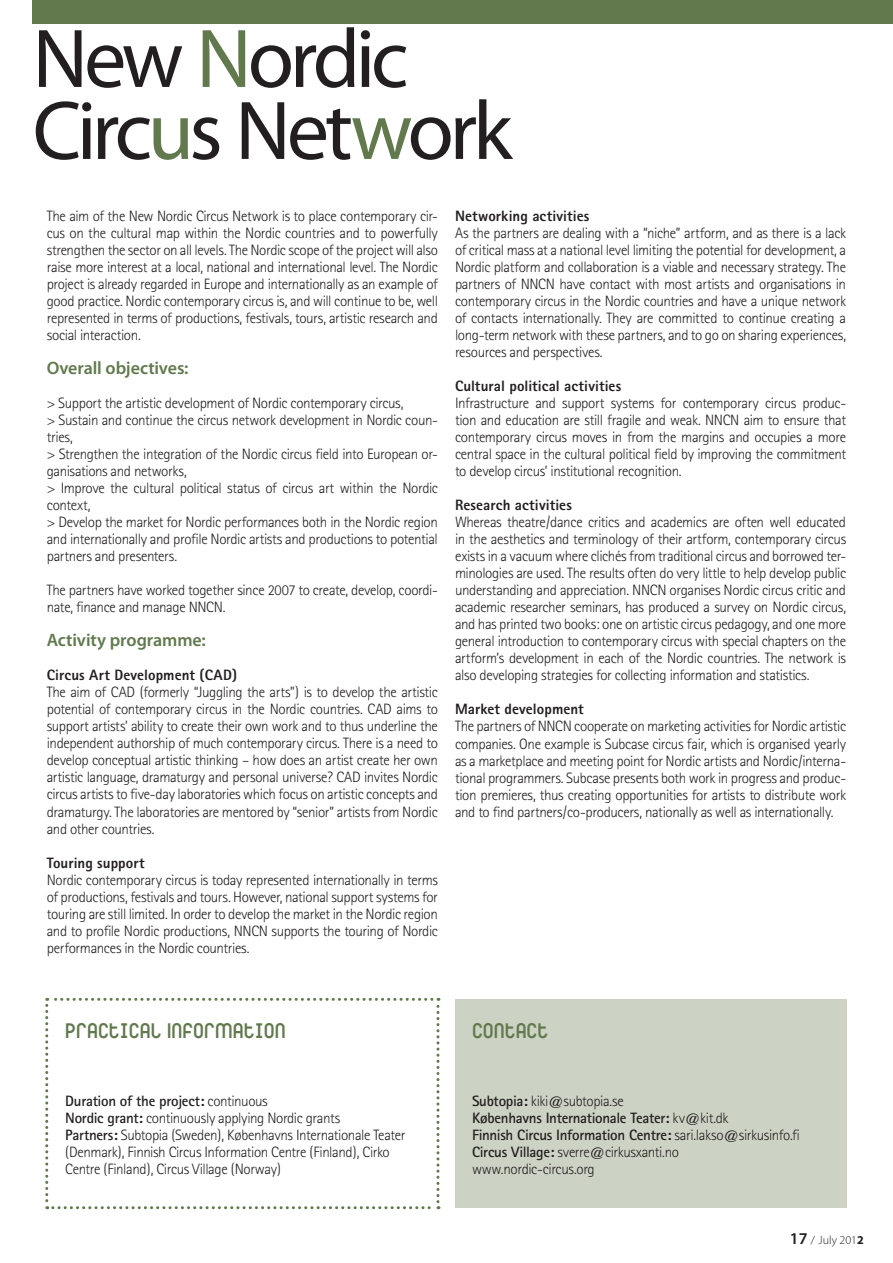
<style>
.page{position:relative;width:893px;height:1263px;background:#fff}
.page>*{position:absolute;margin:0;border:0;box-sizing:border-box;transform-origin:0 0}
.t1{font:84px/72px "Myriad Pro";letter-spacing:-.055em;color:#231f20}
.t2{font:700 semi-expanded 21px "Garaje 53 Unicase";color:#61794d}
.t3{font:600 18px "Myriad Pro";letter-spacing:-.005em;color:#61794d}
.t4{font:300 15px/17px "Rotis Sans Serif";letter-spacing:-.025em;color:#231f20;text-align:justify}
.t5{font:800 15px "Rotis Sans Serif";letter-spacing:.005em;color:#231f20}
.t6{font:300 12px "Myriad Pro";color:#231f20}
.s1{color:#61794d}
.s2{font-weight:700}
.s3{font-weight:600;font-size:16.5px}
</style>
<div class="page">
<div style="left:33px;top:0;width:860px;height:24px;background:#61794d"></div>
<div style="left:455px;top:999px;width:391px;height:209px;background:#ccd3c4"></div>
<svg style="left:45px;top:998px;width:394px;height:211px"></svg>
<h1 class="t1" style="left:33px;top:21px;width:481px">New <span class="s1">N</span>ordic<br>Circ<span class="s1">u</span>s Net<span class="s1">w</span>ork</h1>
<p class="t4" style="left:47px;top:208px;width:393px">The aim of the New Nordic Circus Network is to place contemporary cir&shy;cus on the cultural map within the Nordic countries and to powerfully strengthen the sector on all levels. The Nordic scope of the project will also raise more interest at a local, national and international level. The Nordic project is already regarded in Europe and internationally as an example of good practice. Nordic contemporary circus is, and will continue to be, well represented in terms of productions, festivals, tours, artistic research and social interaction.</p>
<p class="t3" style="left:47px;top:357px;width:143px">Overall objectives:</p>
<p class="t4" style="left:47px;top:395px;width:393px;text-align:left">&gt; Support the artistic development of Nordic contemporary circus,<br>&gt; Sustain and continue the circus network development in Nordic coun&shy;tries,<br>&gt; Strengthen the integration of the Nordic circus field into European or&shy;ganisations and networks,<br>&gt; Improve the cultural political status of circus art within the Nordic context,<br>&gt; Develop the market for Nordic performances both in the Nordic region and internationally and profile Nordic artists and productions to potential partners and presenters.</p>
<p class="t4" style="left:47px;top:582px;width:393px">The partners have worked together since 2007 to create, develop, coordi&shy;nate, finance and manage NNCN.</p>
<p class="t3" style="left:47px;top:629px;width:161px">Activity programme:</p>
<p class="t5" style="left:47px;top:666px;width:192px">Circus Art Development (CAD)</p>
<p class="t4" style="left:47px;top:684px;width:393px">The aim of CAD (formerly “Juggling the arts”) is to develop the artistic potential of contemporary circus in the Nordic countries. CAD aims to support artists’ ability to create their own work and to thus underline the independent authorship of much contemporary circus. There is a need to develop conceptual artistic thinking – how does an artist create her own artistic language, dramaturgy and personal universe? CAD invites Nordic circus artists to five-day laboratories which focus on artistic concepts and dramaturgy. The laboratories are mentored by “senior” artists from Nordic and other countries.</p>
<p class="t5" style="left:47px;top:853px;width:100px">Touring support</p>
<p class="t4" style="left:47px;top:871px;width:393px">Nordic contemporary circus is today represented internationally in terms of productions, festivals and tours. However, national support systems for touring are still limited. In order to develop the market in the Nordic region and to profile Nordic productions, NNCN supports the touring of Nordic performances in the Nordic countries.</p>
<p class="t5" style="left:455px;top:206px;width:136px">Networking activities</p>
<p class="t4" style="left:455px;top:225px;width:393px">As the partners are dealing with a “niche” artform, and as there is a lack of critical mass at a national level limiting the potential for development, a Nordic platform and collaboration is a viable and necessary strategy. The partners of NNCN have contact with most artists and organisations in contemporary circus in the Nordic countries and have a unique network of contacts internationally. They are committed to continue creating a long-term network with these partners, and to go on sharing experiences, resources and perspectives.</p>
<p class="t5" style="left:455px;top:377px;width:168px">Cultural political activities</p>
<p class="t4" style="left:455px;top:395px;width:393px">Infrastructure and support systems for contemporary circus produc&shy;tion and education are still fragile and weak. NNCN aim to ensure that contemporary circus moves in from the margins and occupies a more central space in the cultural political field by improving the commitment to develop circus’ institutional recognition.</p>
<p class="t5" style="left:455px;top:496px;width:118px">Research activities</p>
<p class="t4" style="left:455px;top:514px;width:393px">Whereas theatre/dance critics and academics are often well educated in the aesthetics and terminology of their artform, contemporary circus exists in a vacuum where clichés from traditional circus and borrowed ter&shy;minologies are used. The results often do very little to help develop public understanding and appreciation. NNCN organises Nordic circus critic and academic researcher seminars, has produced a survey on Nordic circus, and has printed two books: one on artistic circus pedagogy, and one more general introduction to contemporary circus with special chapters on the artform’s development in each of the Nordic countries. The network is also developing strategies for collecting information and statistics.</p>
<p class="t5" style="left:455px;top:700px;width:130px">Market development</p>
<p class="t4" style="left:455px;top:718px;width:393px">The partners of NNCN cooperate on marketing activities for Nordic artistic companies. One example is Subcase circus fair, which is organised yearly as a marketplace and meeting point for Nordic artists and Nordic/interna&shy;tional programmers. Subcase presents both work in progress and produc&shy;tion premieres, thus creating opportunities for artists to distribute work and to find partners/co-producers, nationally as well as internationally.</p>
<h2 class="t2" style="left:65px;top:1017px;width:222px">PRACTICAL INFORMATION</h2>
<p class="t4" style="left:65px;top:1092px;width:342px;text-align:left"><span class="s2">Duration of the project:</span> continuous<br><span class="s2">Nordic grant:</span> continuously applying Nordic grants<br><span class="s2">Partners:</span> Subtopia (Sweden), Københavns Internationale Teater (Denmark), Finnish Circus Information Centre (Finland), Cirko Centre (Finland), Circus Village (Norway)</p>
<h2 class="t2" style="left:472px;top:1017px;width:78px">CONTACT</h2>
<p class="t4" style="left:472px;top:1092px;width:329px;text-align:left"><span class="s2">Subtopia:</span> kiki@subtopia.se<br><span class="s2">Københavns Internationale Teater:</span> kv@kit.dk<br><span class="s2">Finnish Circus Information Centre:</span> sari.lakso@sirkusinfo.fi <span class="s2">Circus Village:</span> sverre@cirkusxanti.no www.nordic-circus.org</p>
<p class="t6" style="left:790px;top:1233px;width:75px"><span class="s3">17</span> / July 201<span class="s2">2</span></p>
</div>
